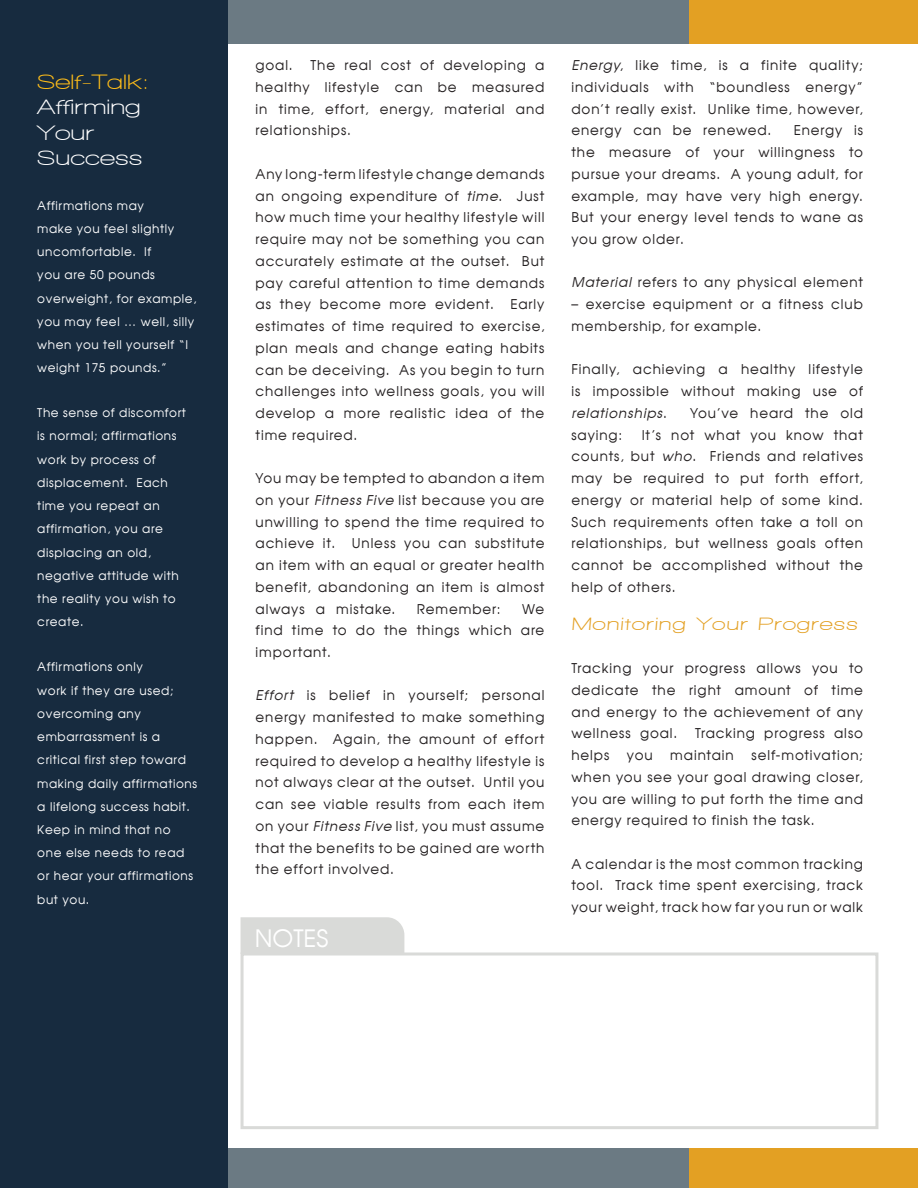
<style>
.page{position:relative;width:918px;height:1188px;background:#6b7a83}
.page>*{position:absolute;margin:0;border:0;box-sizing:border-box;transform-origin:0 0}
.t1{font:24px "Avalon Plain";color:#fff}
.t2{font:700 21px/25.2px "Walkway Expand";color:#fff}
.t3{font:700 21px "Walkway Expand";color:#fdbc19}
.t4{font:700 18px "Walkway Expand";color:#e3a023}
.t5{font:13.5px/21.8px "Avalon Plain";letter-spacing:.065em;color:#231f20;text-align:justify}
.t6{font:italic 13.5px "Avalon";letter-spacing:.07em;color:#231f20}
.t7{font:12px/23.2px "Avalon Plain";letter-spacing:.05em;color:#fff}
.s1{font-family:"Avalon";font-style:italic}
.s2{font-family:"Avalon Plain";font-style:normal}
</style>
<div class="page">
<div style="left:689px;top:0;width:229px;height:1188px;background:#e3a023"></div>
<div style="left:203px;top:44px;width:715px;height:1104px;background:#fff"></div>
<div style="left:241px;top:952px;width:637px;height:177px;background:#fff;border:3px solid #d9dad8"></div>
<div style="left:241px;top:917px;width:163px;height:37px;background:#d9dad8"></div>
<div style="left:0;top:0;width:228px;height:1188px;background:#172b3f"></div>
<h2 class="t3" style="left:37px;top:71px;width:113px">Self-Talk:</h2>
<h2 class="t2" style="left:37px;top:95px;width:107px">Affirming<br>Your<br>Success</h2>
<p class="t7" style="left:37px;top:194px;width:161px">Affirmations may<br>make you feel slightly uncomfortable. If<br>you are 50 pounds overweight, for example, you may feel … well, silly when you tell yourself “I weight 175 pounds.”</p>
<p class="t7" style="left:37px;top:401px;width:150px">The sense of discomfort is normal; affirmations work by process of displacement. Each time you repeat an affirmation, you are displacing an old, negative attitude with the reality you wish to create.</p>
<p class="t7" style="left:37px;top:655px;width:161px">Affirmations only<br>work if they are used; overcoming any embarrassment is a critical first step toward making daily affirmations a lifelong success habit.<br>Keep in mind that no one else needs to read or hear your affirmations but you.</p>
<p class="t5" style="left:256px;top:54px;width:290px;text-indent:55px">The real cost of developing a healthy lifestyle can be measured in time, effort, energy, material and relationships.</p>
<p class="t5" style="left:256px;top:163px;width:290px">Any long-term lifestyle change demands an ongoing expenditure of <span class="s1">time</span>. Just how much time your healthy lifestyle will require may not be something you can accurately estimate at the outset. But pay careful attention to time demands as they become more evident. Early estimates of time required to exercise, plan meals and change eating habits can be deceiving. As you begin to turn challenges into wellness goals, you will develop a more realistic idea of the time required.</p>
<p class="t5" style="left:256px;top:467px;width:290px">You may be tempted to abandon a item on your <span class="s1">Fitness Five</span> list because you are unwilling to spend the time required to achieve it. Unless you can substitute an item with an equal or greater health benefit, abandoning an item is almost always a mistake.</p>
<p class="t5" style="left:256px;top:54px;width:39px">goal.</p>
<p class="t5" style="left:256px;top:598px;width:290px;text-indent:267px">We find time to do the things which are important.</p>
<p class="t5" style="left:256px;top:684px;width:290px"><span class="s1">Effort</span> is belief in yourself; personal energy manifested to make something happen. Again, the amount of effort required to develop a healthy lifestyle is not always clear at the outset. Until you can see viable results from each item on your <span class="s1">Fitness Five</span> list, you must assume that the benefits to be gained are worth the effort involved.</p>
<p class="t5" style="left:417px;top:598px;width:85px">Remember:</p>
<h1 class="t1" style="left:255px;top:923px;width:75px">NOTES</h1>
<p class="t5" style="left:571px;top:54px;width:293px"><span class="s1">Energy</span>, like time, is a finite quality; individuals with “boundless energy” don’t really exist. Unlike time, however, energy can be renewed.</p>
<p class="t5" style="left:571px;top:119px;width:293px;text-indent:222px">Energy is the measure of your willingness to pursue your dreams. A young adult, for example, may have very high energy.<br>But your energy level tends to wane as you grow older.</p>
<p class="t5" style="left:571px;top:271px;width:293px"><span class="s1">Material</span> refers to any physical element</p>
<p class="t5" style="left:571px;top:293px;width:293px">– exercise equipment or a fitness club membership, for example.</p>
<p class="t5" style="left:571px;top:358px;width:293px">Finally, achieving a healthy lifestyle is impossible without making use of</p>
<p class="t6" style="left:571px;top:405px;width:97px">relationships<span class="s2">.</span></p>
<p class="t5" style="left:690px;top:402px;width:174px">You’ve heard the old</p>
<p class="t5" style="left:571px;top:424px;width:52px">saying:</p>
<p class="t5" style="left:571px;top:424px;width:293px;text-indent:70px">It’s not what you know that counts, but <span class="s1">who</span>. Friends and relatives may be required to put forth effort, energy or material help of some kind.<br>Such requirements often take a toll on relationships, but wellness goals often cannot be accomplished without the help of others.</p>
<h3 class="t4" style="left:571px;top:614px;width:289px">Monitoring Your Progress</h3>
<p class="t5" style="left:571px;top:657px;width:293px">Tracking your progress allows you to dedicate the right amount of time and energy to the achievement of any wellness goal.</p>
<p class="t5" style="left:695px;top:722px;width:170px">Tracking progress also</p>
<p class="t5" style="left:571px;top:744px;width:293px;text-indent:180px">self-motivation; when you see your goal drawing closer, you are willing to put forth the time and energy required to finish the task.</p>
<p class="t5" style="left:571px;top:853px;width:293px">A calendar is the most common tracking tool. Track time spent exercising, track your weight, track how far you run or walk</p>
<p class="t5" style="left:571px;top:744px;width:39px">helps</p>
<p class="t5" style="left:627px;top:744px;width:27px">you</p>
<p class="t5" style="left:670px;top:744px;width:65px">maintain</p>
</div>
